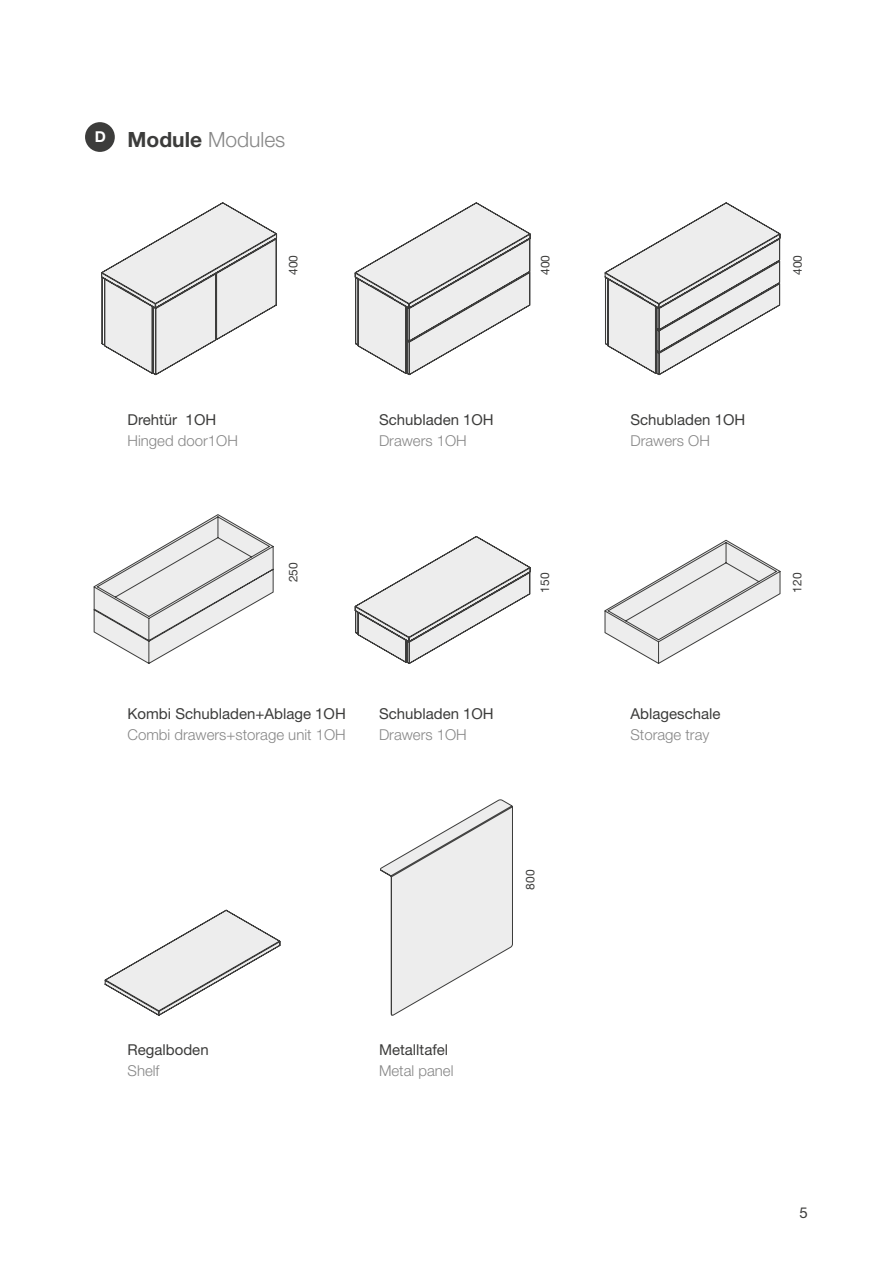
<style>
.page{position:relative;width:893px;height:1263px;background:#fff}
.page>*{position:absolute;margin:0;border:0;box-sizing:border-box;transform-origin:0 0}
.t1{font:300 21px "Helvetica Neue LT Pro";color:#878787}
.t2{font:15px "Helvetica Neue LT Pro";color:#3c3c3b}
.t3{font:300 15px "Helvetica Neue LT Pro";color:#878787}
.t4{font:12px "Helvetica Neue LT Pro";color:#3c3c3b}
.s1{font-weight:700;color:#3c3c3b}
</style>
<div class="page">
<svg style="left:604px;top:202px;width:177px;height:174px"></svg>
<div style="left:85px;top:122px;width:30px;height:30px;background:#3c3c3b;border-radius:50%"></div>
<svg style="left:354px;top:202px;width:177px;height:174px"></svg>
<svg style="left:354px;top:536px;width:177px;height:128px"></svg>
<svg style="left:101px;top:202px;width:176px;height:174px"></svg>
<svg style="left:104px;top:909px;width:177px;height:107px"></svg>
<svg style="left:380px;top:799px;width:133px;height:217px"></svg>
<svg style="left:93px;top:514px;width:181px;height:150px"></svg>
<svg style="left:604px;top:539px;width:177px;height:125px"></svg>
<h1 class="t1" style="left:95px;top:126px;width:192px"><sup>D</sup> <span class="s1">Module</span> Modules</h1>
<p class="t4" style="left:286px;top:275px;width:22px;rotate:-90deg">400</p>
<p class="t4" style="left:538px;top:275px;width:22px;rotate:-90deg">400</p>
<p class="t4" style="left:790px;top:275px;width:22px;rotate:-90deg">400</p>
<p class="t2" style="left:128px;top:410px;width:90px">Drehtür 1OH</p>
<p class="t3" style="left:128px;top:431px;width:112px">Hinged door1OH</p>
<p class="t4" style="left:286px;top:582px;width:22px;rotate:-90deg">250</p>
<p class="t2" style="left:379px;top:410px;width:116px">Schubladen 1OH</p>
<p class="t3" style="left:379px;top:431px;width:89px">Drawers 1OH</p>
<p class="t2" style="left:630px;top:410px;width:116px">Schubladen 1OH</p>
<p class="t3" style="left:630px;top:431px;width:81px">Drawers OH</p>
<p class="t4" style="left:538px;top:593px;width:22px;rotate:-90deg">150</p>
<p class="t4" style="left:790px;top:593px;width:22px;rotate:-90deg">120</p>
<p class="t2" style="left:128px;top:704px;width:220px">Kombi Schubladen+Ablage 1OH</p>
<p class="t3" style="left:128px;top:725px;width:220px">Combi drawers+storage unit 1OH</p>
<p class="t2" style="left:379px;top:704px;width:116px">Schubladen 1OH</p>
<p class="t3" style="left:379px;top:725px;width:89px">Drawers 1OH</p>
<p class="t4" style="left:523px;top:890px;width:22px;rotate:-90deg">800</p>
<p class="t2" style="left:128px;top:1040px;width:83px">Regalboden</p>
<p class="t3" style="left:128px;top:1061px;width:33px">Shelf</p>
<p class="t2" style="left:379px;top:1040px;width:71px">Metalltafel</p>
<p class="t3" style="left:379px;top:1061px;width:76px">Metal panel</p>
<p class="t2" style="left:630px;top:704px;width:91px">Ablageschale</p>
<p class="t3" style="left:630px;top:725px;width:80px">Storage tray</p>
<p class="t2" style="left:800px;top:1203px;width:10px">5</p>
</div>
